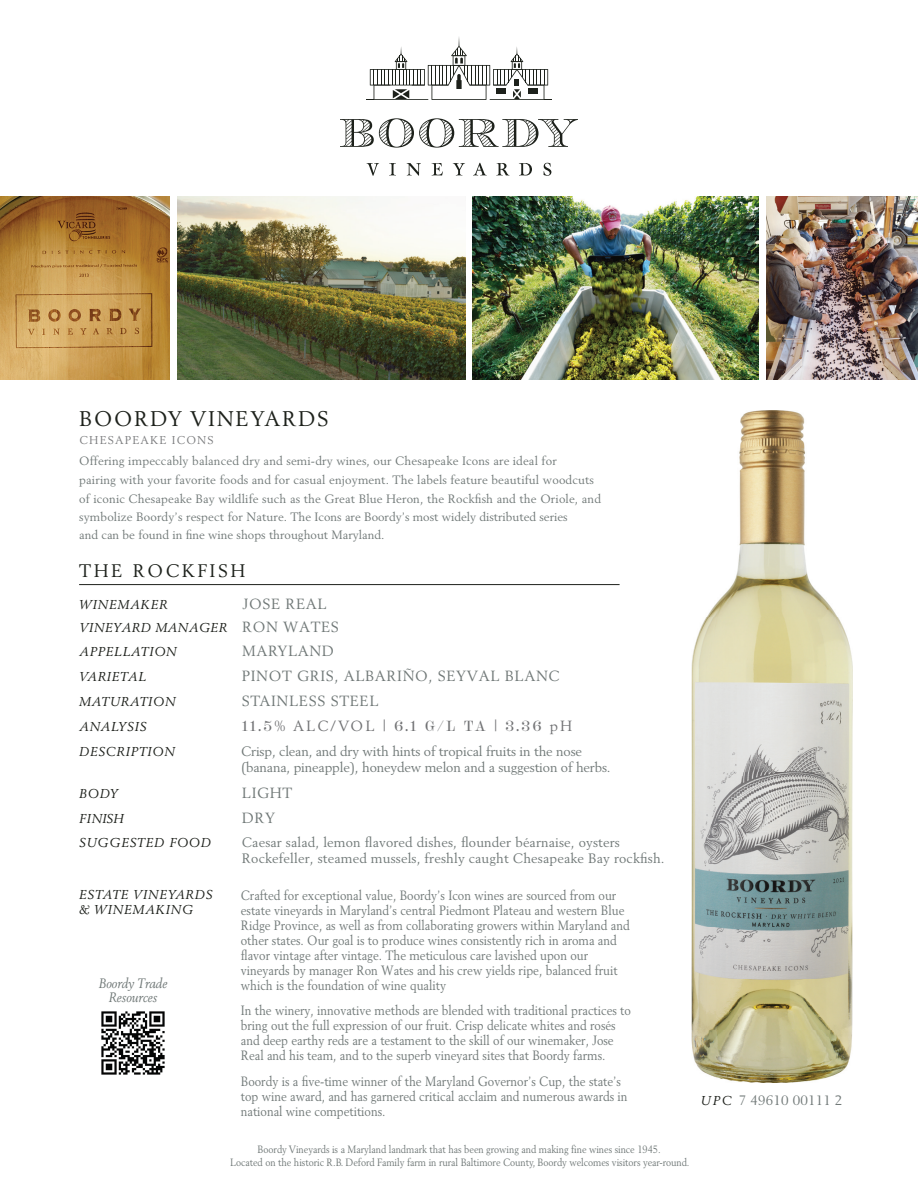
<style>
.page{position:relative;width:918px;height:1188px;background:#fff}
.page>*{position:absolute;margin:0;border:0;box-sizing:border-box;transform-origin:0 0}
.t1{font:21px "Berling LT Std";letter-spacing:.08em;color:#1d211b}
.t2{font:18px "Berling LT Std";letter-spacing:.14em;color:#1d211b}
.t3{font:14.55px "Berling LT Std";letter-spacing:.04em;color:#707877}
.t4{font:500 14.55px "Chapman";color:#717274}
.t5{font:13.5px/16.2px "Berling LT Std";letter-spacing:.01em;color:#707877}
.t6{font:13.5px/16.2px "Berling LT Std";letter-spacing:-.01em;color:#707877}
.t7{font:italic 13.5px/14.5px "Berling LT Std";letter-spacing:-.005em;color:#707877;text-align:center;scale:.9 1}
.t8{font:13.35px/15px "Berling LT Std";color:#707877;scale:.9 1}
.t9{font:italic 12.75px/15.3px "Berling LT Std";letter-spacing:.06em;color:#1d201b}
.t10{font:italic 12.75px "Berling LT Std";letter-spacing:.04em;color:#1d201b}
.t11{font:12px/18.6px "Berling LT Std";letter-spacing:.01em;color:#707877}
.t12{font:11.25px "Berling LT Std";letter-spacing:.1em;color:#7c7d7f}
.t13{font:10.5px/12.6px "Berling LT Std";letter-spacing:-.005em;color:#707877;text-align:center;scale:.9 1}
.s1{font-style:normal;font-size:14.55px;color:#707877}
.s2{font-family:"Berling LT Std";font-weight:400}
.s3{font-style:italic;font-size:12.75px;color:#1d201b}
</style>
<div class="page">
<img style="left:0;top:197px;width:169px;height:182px">
<img style="left:766px;top:197px;width:152px;height:182px">
<img style="left:177px;top:197px;width:288px;height:182px">
<img style="left:472px;top:197px;width:287px;height:183px">
<hr style="left:79px;top:584px;width:541px;height:1px;background:#1d201b">
<img style="left:691px;top:411px;width:161px;height:672px">
<svg style="left:340px;top:118px;width:238px;height:30px"></svg>
<svg style="left:367px;top:163px;width:12px;height:13px"></svg>
<svg style="left:389px;top:163px;width:7px;height:12px"></svg>
<svg style="left:407px;top:163px;width:14px;height:13px"></svg>
<svg style="left:432px;top:163px;width:11px;height:12px"></svg>
<svg style="left:453px;top:163px;width:12px;height:12px"></svg>
<svg style="left:474px;top:163px;width:12px;height:12px"></svg>
<svg style="left:496px;top:163px;width:13px;height:12px"></svg>
<svg style="left:519px;top:163px;width:13px;height:12px"></svg>
<svg style="left:544px;top:163px;width:7px;height:13px"></svg>
<svg style="left:367px;top:37px;width:184px;height:63px"></svg>
<img style="left:101px;top:1011px;width:64px;height:64px">
<h1 class="t1" style="left:79px;top:406px;width:251px">BOORDY VINEYARDS</h1>
<p class="t12" style="left:80px;top:434px;width:136px">CHESAPEAKE ICONS</p>
<p class="t11" style="left:79px;top:451px;width:523px">Offering impeccably balanced dry and semi-dry wines, our Chesapeake Icons are ideal for<br>pairing with your favorite foods and for casual enjoyment. The labels feature beautiful woodcuts of iconic Chesapeake Bay wildlife such as the Great Blue Heron, the Rockfish and the Oriole, and symbolize Boordy’s respect for Nature. The Icons are Boordy’s most widely distributed series<br>and can be found in fine wine shops throughout Maryland.</p>
<h2 class="t2" style="left:79px;top:559px;width:168px">THE ROCKFISH</h2>
<p class="t9" style="left:79px;top:596px;width:90px">WINEMAKER</p>
<p class="t3" style="left:243px;top:595px;width:85px">JOSE REAL</p>
<p class="t10" style="left:80px;top:620px;width:261px">VINEYARD MANAGER <span class="s1">RON WATES</span></p>
<p class="t9" style="left:80px;top:644px;width:99px">APPELLATION</p>
<p class="t3" style="left:242px;top:642px;width:93px">MARYLAND</p>
<p class="t9" style="left:79px;top:669px;width:69px">VARIETAL</p>
<p class="t3" style="left:242px;top:667px;width:319px">PINOT GRIS, ALBARIÑO, SEYVAL BLANC</p>
<p class="t9" style="left:79px;top:693px;width:98px">MATURATION</p>
<p class="t3" style="left:242px;top:692px;width:138px">STAINLESS STEEL</p>
<p class="t9" style="left:80px;top:719px;width:69px">ANALYSIS</p>
<p class="t4" style="left:242px;top:715px;width:332px">11.5<span class="s2">% ALC/VOL |</span> 6.1 G/L TA <span class="s2">|</span> 3.36 <span class="s2">pH</span></p>
<p class="t9" style="left:79px;top:744px;width:97px">DESCRIPTION</p>
<p class="t6" style="left:241px;top:743px;width:371px">Crisp, clean, and dry with hints of tropical fruits in the nose (banana, pineapple), honeydew melon and a suggestion of herbs.</p>
<p class="t9" style="left:79px;top:786px;width:40px">BODY</p>
<p class="t3" style="left:242px;top:784px;width:52px">LIGHT</p>
<p class="t9" style="left:79px;top:811px;width:46px">FINISH</p>
<p class="t3" style="left:242px;top:809px;width:35px">DRY</p>
<p class="t9" style="left:79px;top:835px;width:133px">SUGGESTED FOOD</p>
<p class="t5" style="left:242px;top:834px;width:424px">Caesar salad, lemon flavored dishes, flounder béarnaise, oysters<br>Rockefeller, steamed mussels, freshly caught Chesapeake Bay rockfish.</p>
<p class="t9" style="left:79px;top:887px;width:135px">ESTATE VINEYARDS &amp; WINEMAKING</p>
<p class="t8" style="left:241px;top:888px;width:434px">Crafted for exceptional value, Boordy’s Icon wines are sourced from our estate vineyards in Maryland’s central Piedmont Plateau and western Blue Ridge Province, as well as from collaborating growers within Maryland and other states. Our goal is to produce wines consistently rich in aroma and flavor vintage after vintage. The meticulous care lavished upon our vineyards by manager Ron Wates and his crew yields ripe, balanced fruit which is the foundation of wine quality</p>
<p class="t8" style="left:241px;top:1003px;width:435px">In the winery, innovative methods are blended with traditional practices to bring out the full expression of our fruit. Crisp delicate whites and rosés and deep earthy reds are a testament to the skill of our winemaker, Jose Real and his team, and to the superb vineyard sites that Boordy farms.</p>
<p class="t8" style="left:241px;top:1074px;width:431px">Boordy is a five-time winner of the Maryland Governor’s Cup, the state’s top wine award, and has garnered critical acclaim and numerous awards in national wine competitions.</p>
<p class="t7" style="left:99px;top:976px;width:78px">Boordy Trade<br>Resources</p>
<p class="t13" style="left:230px;top:1143px;width:512px">Boordy Vineyards is a Maryland landmark that has been growing and making fine wines since 1945.<br>Located on the historic R.B. Deford Family farm in rural Baltimore County, Boordy welcomes visitors year-round.</p>
<p class="t5" style="left:701px;top:1092px;width:143px"><span class="s3">UPC</span> 7 49610 00111 2</p>
</div>
